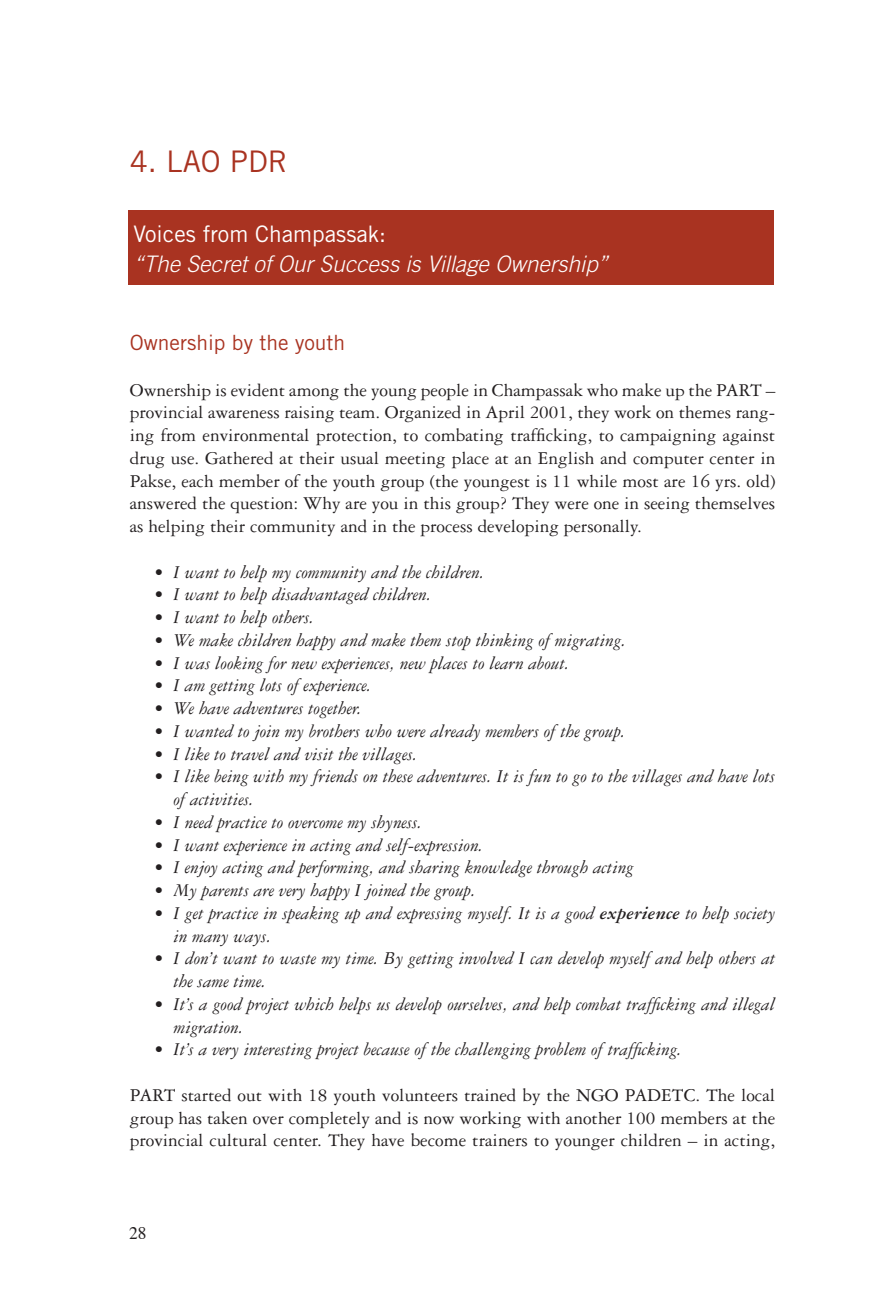
<style>
.page{position:relative;width:874px;height:1310px;background:#fff}
.page>*{position:absolute;margin:0;border:0;box-sizing:border-box;transform-origin:0 0}
.t1{font:29.75px "Trade Gothic";color:#a93321}
.t2{font:italic 300 22.75px "Trade Gothic";color:#fff}
.t3{font:22.75px "Trade Gothic";color:#fff}
.t4{font:21px "Trade Gothic";color:#a93321}
.t5{font:italic 19.25px/22.8px "Garamond Three";color:#231f20}
.t6{font:19.25px/22.8px "Garamond Three";color:#231f20;text-align:justify}
.t7{font:17.5px "Times";color:#231f20}
.s1{font-weight:700}
</style>
<div class="page">
<div style="left:128px;top:211px;width:645px;height:74px;background:#a93321"></div>
<h1 class="t1" style="left:130px;top:143px;width:159px">4. LAO PDR</h1>
<p class="t3" style="left:133px;top:220px;width:254px">Voices from Champassak:</p>
<p class="t2" style="left:133px;top:250px;width:476px">“The Secret of Our Success is Village Ownership”</p>
<p class="t4" style="left:130px;top:330px;width:217px">Ownership by the youth</p>
<p class="t6" style="left:130px;top:378px;width:646px">Ownership is evident among the young people in Champassak who make up the PART – provincial awareness raising team. Organized in April 2001, they work on themes rang&shy;ing from environmental protection, to combating trafficking, to campaigning against drug use. Gathered at their usual meeting place at an English and computer center in Pakse, each member of the youth group (the youngest is 11 while most are 16 yrs. old) answered the question: Why are you in this group? They were one in seeing themselves as helping their community and in the process developing personally.</p>
<p class="t5" style="left:154px;top:560px;width:331px">• I want to help my community and the children.</p>
<p class="t5" style="left:154px;top:583px;width:278px">• I want to help disadvantaged children.</p>
<p class="t5" style="left:154px;top:606px;width:161px">• I want to help others.</p>
<p class="t5" style="left:154px;top:629px;width:473px">• We make children happy and make them stop thinking of migrating.</p>
<p class="t5" style="left:154px;top:651px;width:416px">• I was looking for new experiences, new places to learn about.</p>
<p class="t5" style="left:154px;top:674px;width:219px">• I am getting lots of experience.</p>
<p class="t5" style="left:154px;top:697px;width:209px">• We have adventures together.</p>
<p class="t5" style="left:154px;top:720px;width:472px">• I wanted to join my brothers who were already members of the group.</p>
<p class="t5" style="left:154px;top:742px;width:265px">• I like to travel and visit the villages.</p>
<p class="t5" style="left:173px;top:765px;width:602px;text-indent:-19px">• I like being with my friends on these adventures. It is fun to go to the villages and have lots of activities.</p>
<p class="t5" style="left:154px;top:811px;width:269px">• I need practice to overcome my shyness.</p>
<p class="t5" style="left:154px;top:833px;width:330px">• I want experience in acting and self-expression.</p>
<p class="t5" style="left:154px;top:856px;width:480px">• I enjoy acting and performing, and sharing knowledge through acting</p>
<p class="t5" style="left:154px;top:879px;width:323px">• My parents are very happy I joined the group.</p>
<p class="t5" style="left:173px;top:902px;width:603px;text-indent:-19px">• I get practice in speaking up and expressing myself. It is a good <span class="s1">experience</span> to help society in many ways.</p>
<p class="t5" style="left:173px;top:947px;width:603px;text-indent:-19px">• I don’t want to waste my time. By getting involved I can develop myself and help others at the same time.</p>
<p class="t5" style="left:173px;top:993px;width:603px;text-indent:-19px">• It’s a good project which helps us develop ourselves, and help combat trafficking and illegal migration.</p>
<p class="t5" style="left:154px;top:1038px;width:529px">• It’s a very interesting project because of the challenging problem of trafficking.</p>
<p class="t6" style="left:130px;top:1084px;width:646px">PART started out with 18 youth volunteers trained by the NGO PADETC. The local group has taken over completely and is now working with another 100 members at the provincial cultural center. They have become trainers to younger children – in acting,</p>
<p class="t7" style="left:129px;top:1216px;width:19px">28</p>
</div>
